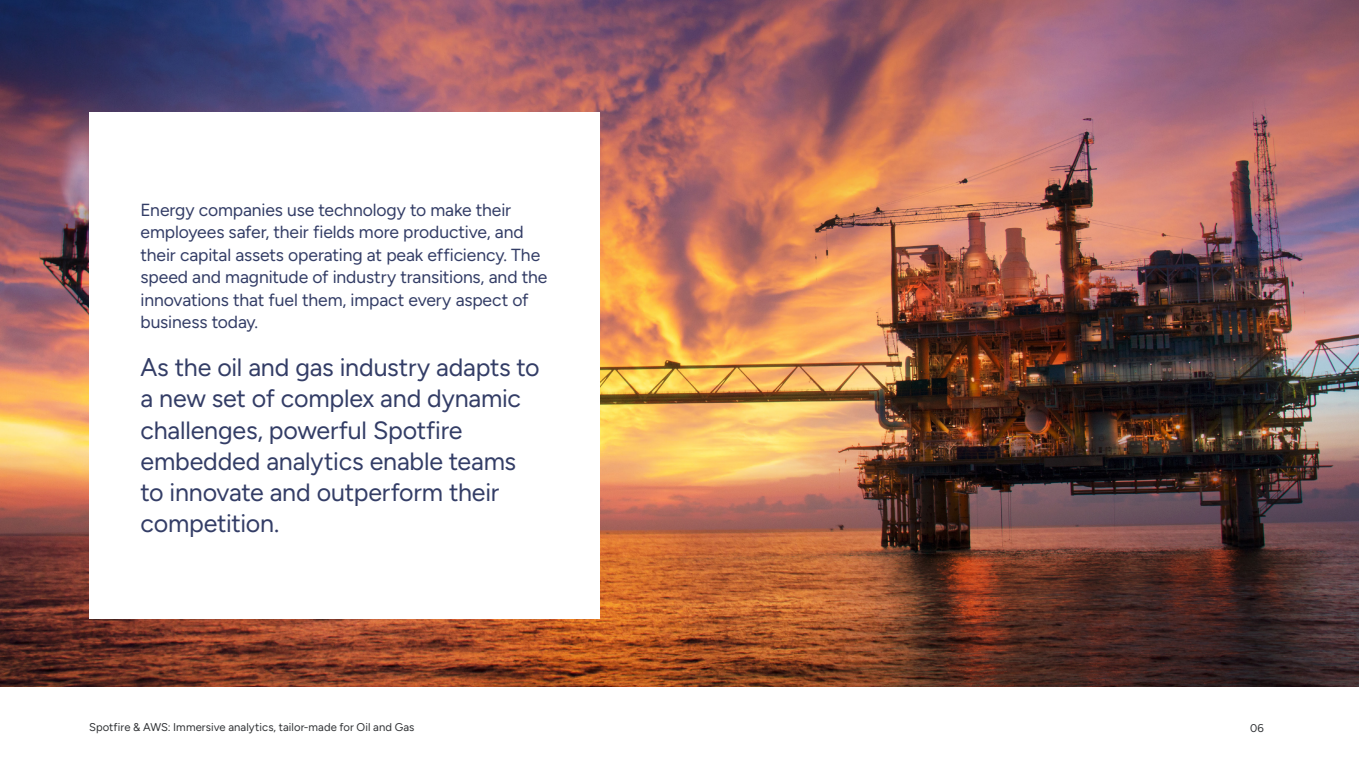
<style>
.page{position:relative;width:1359px;height:765px;background:#fff}
.page>*{position:absolute;margin:0;border:0;box-sizing:border-box;transform-origin:0 0}
.t1{font:25px/31.2px "Figtree";letter-spacing:-.01em;color:#333d66}
.t2{font:17.5px/22.5px "Figtree";letter-spacing:-.005em;color:#333d66}
.t3{font:11.25px "Figtree";letter-spacing:.005em;color:#313336}
</style>
<div class="page">
<img style="left:0;top:0;width:1359px;height:686px">
<div style="left:89px;top:112px;width:511px;height:507px;background:#fff"></div>
<p class="t2" style="left:141px;top:198px;width:408px">Energy companies use technology to make their employees safer, their fields more productive, and their capital assets operating at peak efficiency. The speed and magnitude of industry transitions, and the innovations that fuel them, impact every aspect of business today.</p>
<h1 class="t1" style="left:141px;top:352px;width:401px">As the oil and gas industry adapts to a new set of complex and dynamic challenges, powerful Spotfire embedded analytics enable teams to innovate and outperform their competition.</h1>
<p class="t3" style="left:89px;top:720px;width:327px">Spotfire &amp; AWS: Immersive analytics, tailor-made for Oil and Gas</p>
<p class="t3" style="left:1250px;top:722px;width:15px">06</p>
</div>
